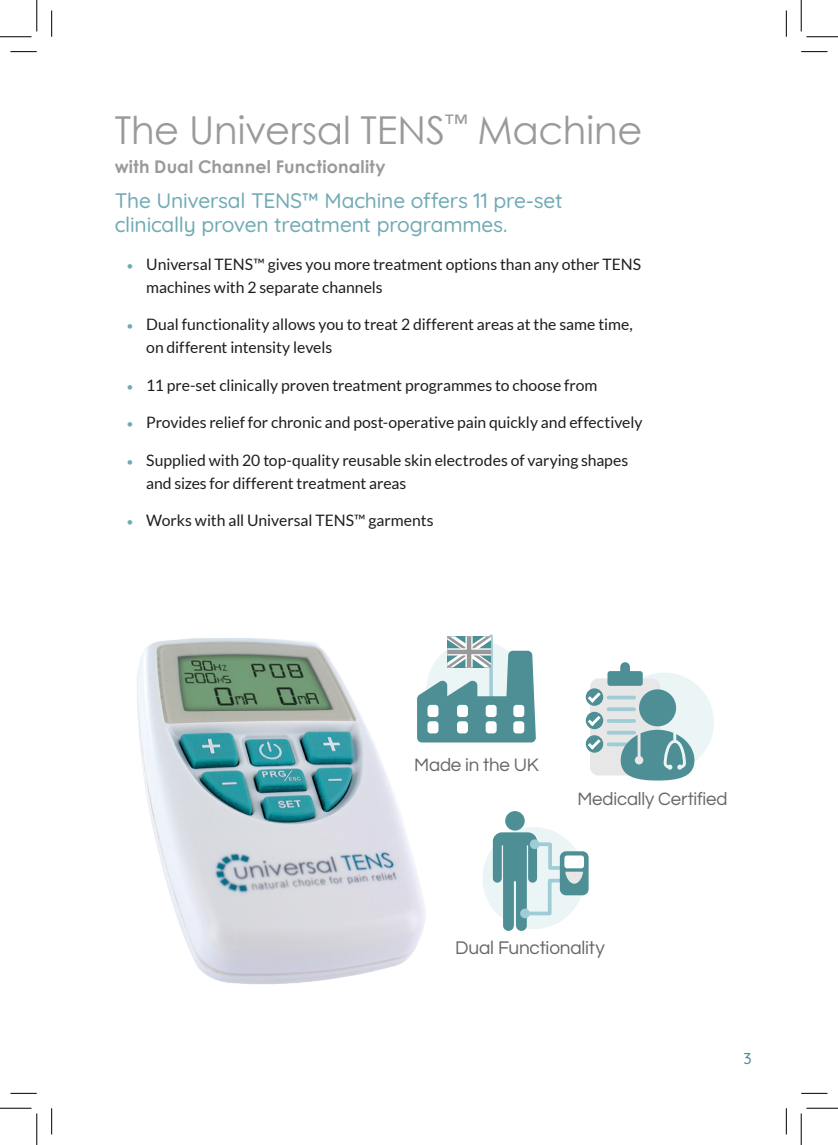
<style>
.page{position:relative;width:838px;height:1145px;background:#fff}
.page>*{position:absolute;margin:0;border:0;box-sizing:border-box;transform-origin:0 0}
.t1{font:38.5px "Century Gothic";letter-spacing:-.005em;color:#9a9a9a}
.t2{font:500 21px/24.5px "Quicksand";letter-spacing:-.01em;color:#71aab4}
.t3{font:19.07px "Questrial";letter-spacing:-.01em;color:#676767}
.t4{font:18.72px "Questrial";letter-spacing:-.01em;color:#676767}
.t5{font:18.55px "Questrial";letter-spacing:-.01em;color:#676767}
.t6{font:700 17.5px "Century Gothic";letter-spacing:.01em;color:#9a9a9a}
.t7{font:15.75px/22.8px "Lato";letter-spacing:-.005em;color:#1d1d1b}
.t8{font:500 15.75px "Quicksand";color:#4d8f95}
.s1{font-size:12.25px;color:#71aab4}
</style>
<div class="page">
<hr style="left:489px;top:634px;width:3px;height:69px;background:#a0ccd6;border-radius:2px">
<svg style="left:491px;top:636px;width:44px;height:106px"></svg>
<svg style="left:482px;top:827px;width:102px;height:102px"></svg>
<div style="left:505px;top:811px;width:19px;height:20px;background:#4d8f95;border-radius:50%"></div>
<div style="left:559px;top:851px;width:29px;height:44px;background:#4d8f95;border-radius:6px"></div>
<svg style="left:493px;top:832px;width:90px;height:99px"></svg>
<div style="left:614px;top:673px;width:100px;height:99px;background:#ecf5f6;border-radius:50%"></div>
<div style="left:590px;top:678px;width:70px;height:97px;background:#e7e7e7;border-radius:8px"></div>
<svg style="left:585px;top:688px;width:18px;height:18px"></svg>
<svg style="left:587px;top:692px;width:13px;height:11px"></svg>
<div style="left:585px;top:712px;width:18px;height:17px;background:#4d8f95;border-radius:50%"></div>
<svg style="left:587px;top:716px;width:13px;height:10px"></svg>
<svg style="left:585px;top:735px;width:18px;height:18px"></svg>
<svg style="left:587px;top:739px;width:13px;height:11px"></svg>
<svg style="left:607px;top:662px;width:35px;height:24px"></svg>
<hr style="left:608px;top:696px;width:26px;height:3px;background:#a0ccd6">
<hr style="left:608px;top:719px;width:26px;height:4px;background:#a0ccd6">
<svg style="left:608px;top:707px;width:26px;height:4px"></svg>
<svg style="left:608px;top:731px;width:12px;height:4px"></svg>
<hr style="left:608px;top:743px;width:26px;height:3px;background:#a0ccd6">
<div style="left:639px;top:689px;width:37px;height:37px;background:#4d8f95;border-radius:50%"></div>
<svg style="left:620px;top:730px;width:74px;height:51px"></svg>
<img style="left:137px;top:634px;width:354px;height:350px">
<svg style="left:10px;top:51px;width:27px;height:1px"></svg>
<svg style="left:801px;top:51px;width:26px;height:1px"></svg>
<svg style="left:10px;top:1093px;width:27px;height:1px"></svg>
<svg style="left:801px;top:1093px;width:26px;height:1px"></svg>
<svg style="left:51px;top:10px;width:1px;height:27px"></svg>
<svg style="left:51px;top:1108px;width:1px;height:26px"></svg>
<svg style="left:786px;top:10px;width:1px;height:27px"></svg>
<svg style="left:786px;top:1108px;width:1px;height:26px"></svg>
<hr style="left:0;top:36px;width:32px;height:1px;background:#000">
<hr style="left:806px;top:36px;width:31px;height:1px;background:#000">
<hr style="left:0;top:1108px;width:32px;height:1px;background:#000">
<hr style="left:806px;top:1108px;width:31px;height:1px;background:#000">
<hr style="left:36px;top:0;width:1px;height:31px;background:#000">
<hr style="left:36px;top:1113px;width:1px;height:32px;background:#000">
<hr style="left:800px;top:0;width:1px;height:31px;background:#000">
<hr style="left:800px;top:1113px;width:1px;height:32px;background:#000">
<h1 class="t1" style="left:115px;top:103px;width:529px">The Universal TENS<sup>™</sup> Machine</h1>
<p class="t6" style="left:115px;top:154px;width:272px">with Dual Channel Functionality</p>
<h2 class="t2" style="left:115px;top:186px;width:449px">The Universal TENS™ Machine offers 11 pre-set clinically proven treatment programmes.</h2>
<p class="t7" style="left:146px;top:253px;width:496px;text-indent:-20px"><span class="s1">•</span> Universal TENS™ gives you more treatment options than any other TENS machines with 2 separate channels</p>
<p class="t7" style="left:146px;top:313px;width:488px;text-indent:-20px"><span class="s1">•</span> Dual functionality allows you to treat 2 different areas at the same time, on different intensity levels</p>
<p class="t7" style="left:126px;top:373px;width:472px"><span class="s1">•</span> 11 pre-set clinically proven treatment programmes to choose from</p>
<p class="t7" style="left:126px;top:411px;width:517px"><span class="s1">•</span> Provides relief for chronic and post-operative pain quickly and effectively</p>
<p class="t7" style="left:146px;top:449px;width:483px;text-indent:-20px"><span class="s1">•</span> Supplied with 20 top-quality reusable skin electrodes of varying shapes and sizes for different treatment areas</p>
<p class="t7" style="left:126px;top:509px;width:309px"><span class="s1">•</span> Works with all Universal TENS™ garments</p>
<p class="t4" style="left:414px;top:756px;width:126px">Made in the UK</p>
<p class="t5" style="left:577px;top:790px;width:152px">Medically Certified</p>
<p class="t3" style="left:455px;top:938px;width:151px">Dual Functionality</p>
<p class="t8" style="left:743px;top:1047px;width:10px">3</p>
</div>
